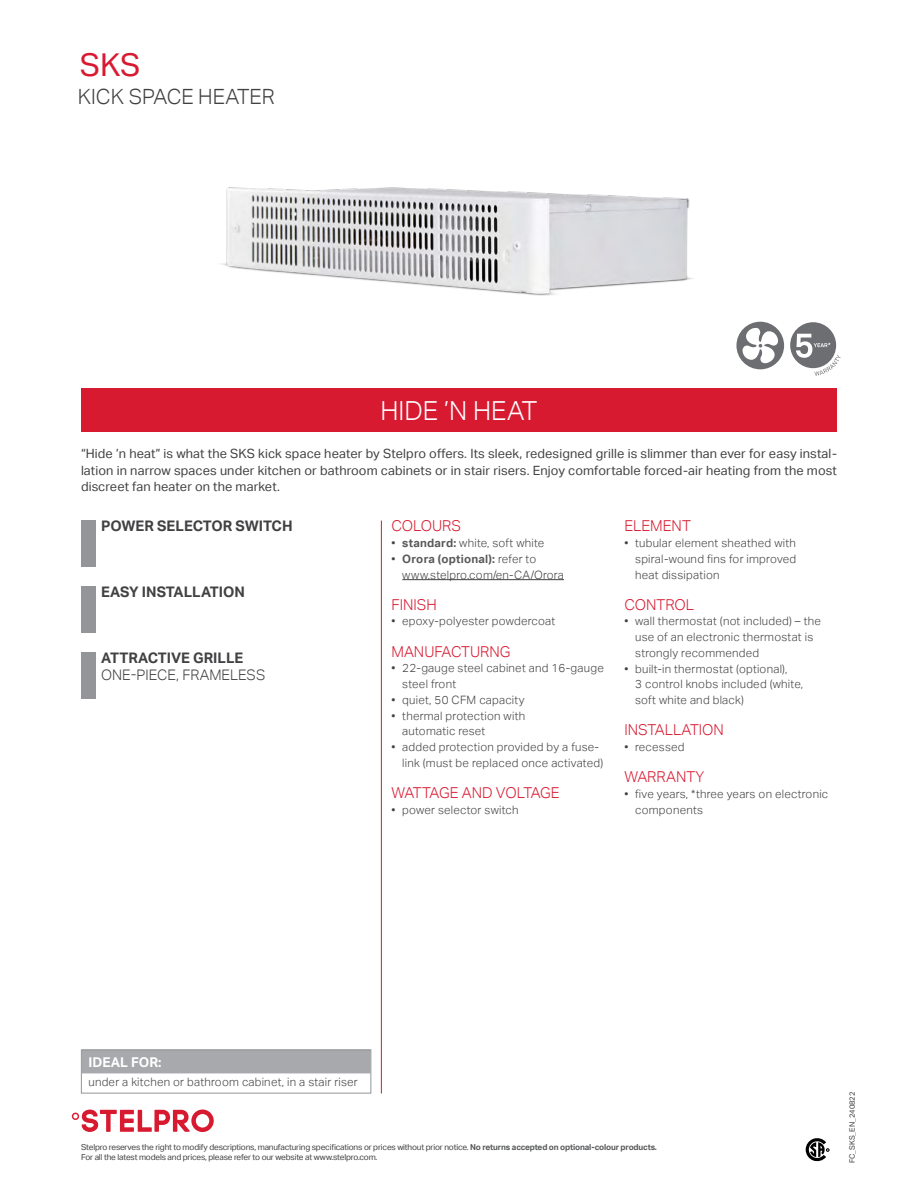
<style>
.page{position:relative;width:918px;height:1188px;background:#fff}
.page>*{position:absolute;margin:0;border:0;box-sizing:border-box;transform-origin:0 0}
.t1{font:31.5px "Aktiv Grotesk";color:#d81a31}
.t2{font:300 26.25px "Aktiv Grotesk";color:#fff}
.t3{font:300 21px "Aktiv Grotesk";color:#414042}
.t4{font:300 15px "Aktiv Grotesk";color:#d81a31}
.t5{font:300 15px "Aktiv Grotesk";letter-spacing:-.03em;color:#d81a31}
.t6{font:700 14.55px "Aktiv Grotesk";color:#414042}
.t7{font:300 14.55px "Aktiv Grotesk";color:#414042}
.t8{font:700 13.5px "Aktiv Grotesk";color:#fff}
.t9{font:12.75px/16.5px "Aktiv Grotesk";letter-spacing:.01em;color:#414042;text-align:justify}
.t10{font:300 11.55px/15.8px "Aktiv Grotesk";letter-spacing:.02em;color:#414042}
.t11{font:8.25px/9.9px "Aktiv Grotesk";letter-spacing:-.02em;color:#414042}
.t12{font:7.5px "Aktiv Grotesk";color:#414042}
.s1{font-weight:700;color:#58595b}
</style>
<div class="page">
<img style="left:221px;top:187px;width:564px;height:170px">
<div style="left:736px;top:322px;width:48px;height:47px;background:#6d6e71;border-radius:50%"></div>
<svg style="left:743px;top:327px;width:35px;height:36px"></svg>
<hr style="left:381px;top:521px;width:1px;height:573px;background:#d81a31">
<div style="left:82px;top:1049px;width:288px;height:24px;background:#a7a9ac"></div>
<div style="left:81px;top:1050px;width:290px;height:44px;border:1px solid #939598"></div>
<hr style="left:402px;top:579px;width:162px;height:1px;background:#414042">
<div style="left:81px;top:521px;width:14px;height:46px;background:#939598"></div>
<div style="left:81px;top:586px;width:14px;height:47px;background:#939598"></div>
<div style="left:81px;top:652px;width:14px;height:47px;background:#939598"></div>
<div style="left:81px;top:389px;width:756px;height:43px;background:#d81a31"></div>
<div style="left:790px;top:322px;width:46px;height:46px;background:#6d6e71;border-radius:50%"></div>
<svg style="left:796px;top:334px;width:45px;height:42px"></svg>
<svg style="left:806px;top:1138px;width:23px;height:23px"></svg>
<svg style="left:72px;top:1110px;width:142px;height:22px"></svg>
<h1 class="t1" style="left:80px;top:47px;width:62px">SKS</h1>
<h3 class="t3" style="left:78px;top:85px;width:199px">KICK SPACE HEATER</h3>
<h2 class="t2" style="left:381px;top:395px;width:158px">HIDE ’N HEAT</h2>
<p class="t9" style="left:81px;top:446px;width:758px">“Hide ’n heat” is what the SKS kick space heater by Stelpro offers. Its sleek, redesigned grille is slimmer than ever for easy instal&shy;lation in narrow spaces under kitchen or bathroom cabinets or in stair risers. Enjoy comfortable forced-air heating from the most discreet fan heater on the market.</p>
<p class="t6" style="left:101px;top:517px;width:193px">POWER SELECTOR SWITCH</p>
<p class="t6" style="left:101px;top:583px;width:145px">EASY INSTALLATION</p>
<p class="t6" style="left:101px;top:649px;width:144px">ATTRACTIVE GRILLE</p>
<p class="t7" style="left:101px;top:667px;width:166px">ONE-PIECE, FRAMELESS</p>
<p class="t4" style="left:392px;top:517px;width:71px">COLOURS</p>
<p class="t10" style="left:392px;top:535px;width:154px">• <span class="s1">standard:</span> white, soft white</p>
<p class="t10" style="left:402px;top:551px;width:163px;text-indent:-11px">• <span class="s1">Orora (optional):</span> refer to www.stelpro.com/en-CA/Orora</p>
<p class="t4" style="left:392px;top:596px;width:47px">FINISH</p>
<p class="t10" style="left:392px;top:614px;width:165px">• epoxy-polyester powdercoat</p>
<p class="t4" style="left:392px;top:643px;width:121px">MANUFACTURNG</p>
<p class="t10" style="left:402px;top:661px;width:203px;text-indent:-11px">• 22-gauge steel cabinet and 16-gauge steel front</p>
<p class="t10" style="left:392px;top:692px;width:135px">• quiet, 50 CFM capacity</p>
<p class="t10" style="left:402px;top:708px;width:124px;text-indent:-11px">• thermal protection with automatic reset</p>
<p class="t10" style="left:402px;top:739px;width:202px;text-indent:-11px">• added protection provided by a fuse&shy;link (must be replaced once activated)</p>
<p class="t5" style="left:392px;top:784px;width:170px">WATTAGE AND VOLTAGE</p>
<p class="t10" style="left:392px;top:802px;width:129px">• power selector switch</p>
<p class="t4" style="left:624px;top:517px;width:68px">ELEMENT</p>
<p class="t10" style="left:635px;top:535px;width:163px;text-align:justify;text-indent:-11px">• tubular element sheathed with spiral-wound fins for improved heat dissipation</p>
<p class="t4" style="left:624px;top:596px;width:71px">CONTROL</p>
<p class="t10" style="left:635px;top:614px;width:187px;text-indent:-11px">• wall thermostat (not included) – the use of an electronic thermostat is strongly recommended</p>
<p class="t10" style="left:635px;top:661px;width:169px;text-indent:-11px">• built-in thermostat (optional),<br>3 control knobs included (white, soft white and black)</p>
<p class="t4" style="left:624px;top:721px;width:101px">INSTALLATION</p>
<p class="t10" style="left:624px;top:739px;width:62px">• recessed</p>
<p class="t4" style="left:624px;top:768px;width:81px">WARRANTY</p>
<p class="t10" style="left:635px;top:786px;width:195px;text-indent:-11px">• five years, *three years on electronic components</p>
<p class="t8" style="left:88px;top:1054px;width:75px">IDEAL FOR:</p>
<p class="t10" style="left:88px;top:1074px;width:271px">under a kitchen or bathroom cabinet, in a stair riser</p>
<p class="t11" style="left:81px;top:1143px;width:577px">Stelpro reserves the right to modify descriptions, manufacturing specifications or prices without prior notice. <span class="s1">No returns accepted on optional-colour products.<br></span>For all the latest models and prices, please refer to our website at www.stelpro.com.</p>
<p class="t12" style="left:848px;top:1163px;width:73px;rotate:-90deg">FC_SKS_EN_240822</p>
</div>
